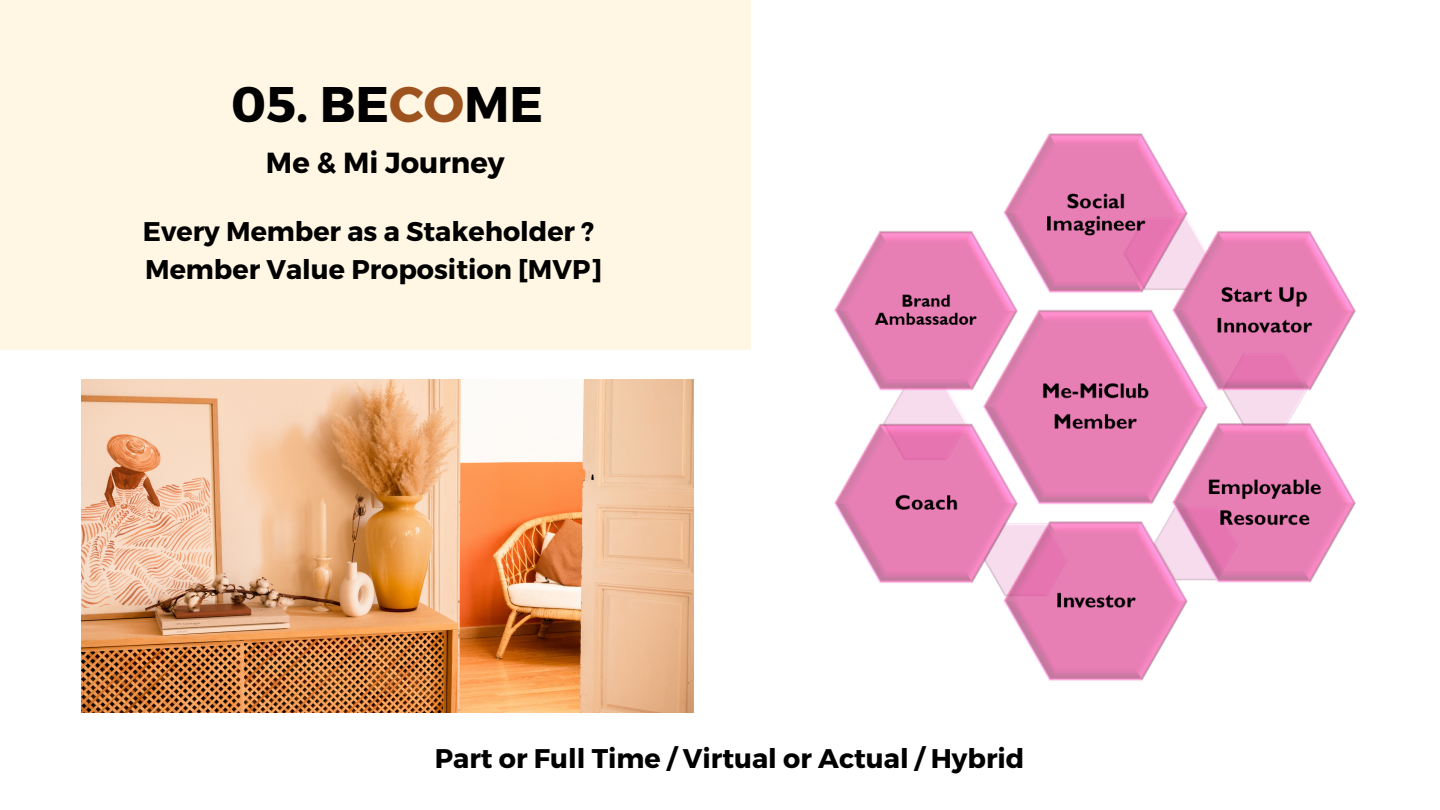
<style>
.page{position:relative;width:1440px;height:810px;background:#fff}
.page>*{position:absolute;margin:0;border:0;box-sizing:border-box;transform-origin:0 0}
.t1{font:700 50px "Montserrat";color:#000}
.t2{font:700 29px "Montserrat";color:#000}
.t3{font:700 27px "Montserrat";color:#000}
.s1{color:#9e521d}
</style>
<div class="page">
<div style="left:0;top:0;width:750px;height:350px;background:#fff6e3"></div>
<img style="left:81px;top:380px;width:613px;height:332px">
<img style="left:750px;top:132px;width:606px;height:549px">
<p class="t1" style="left:231px;top:72px;width:314px">05. BE<span class="s1">CO</span>ME</p>
<p class="t2" style="left:266px;top:144px;width:240px">Me &amp; Mi Journey</p>
<p class="t3" style="left:143px;top:214px;width:453px">Every Member as a Stakeholder ?</p>
<p class="t3" style="left:145px;top:252px;width:459px">Member Value Proposition [MVP]</p>
<p class="t3" style="left:435px;top:741px;width:591px">Part or Full Time / Virtual or Actual / Hybrid</p>
</div>
